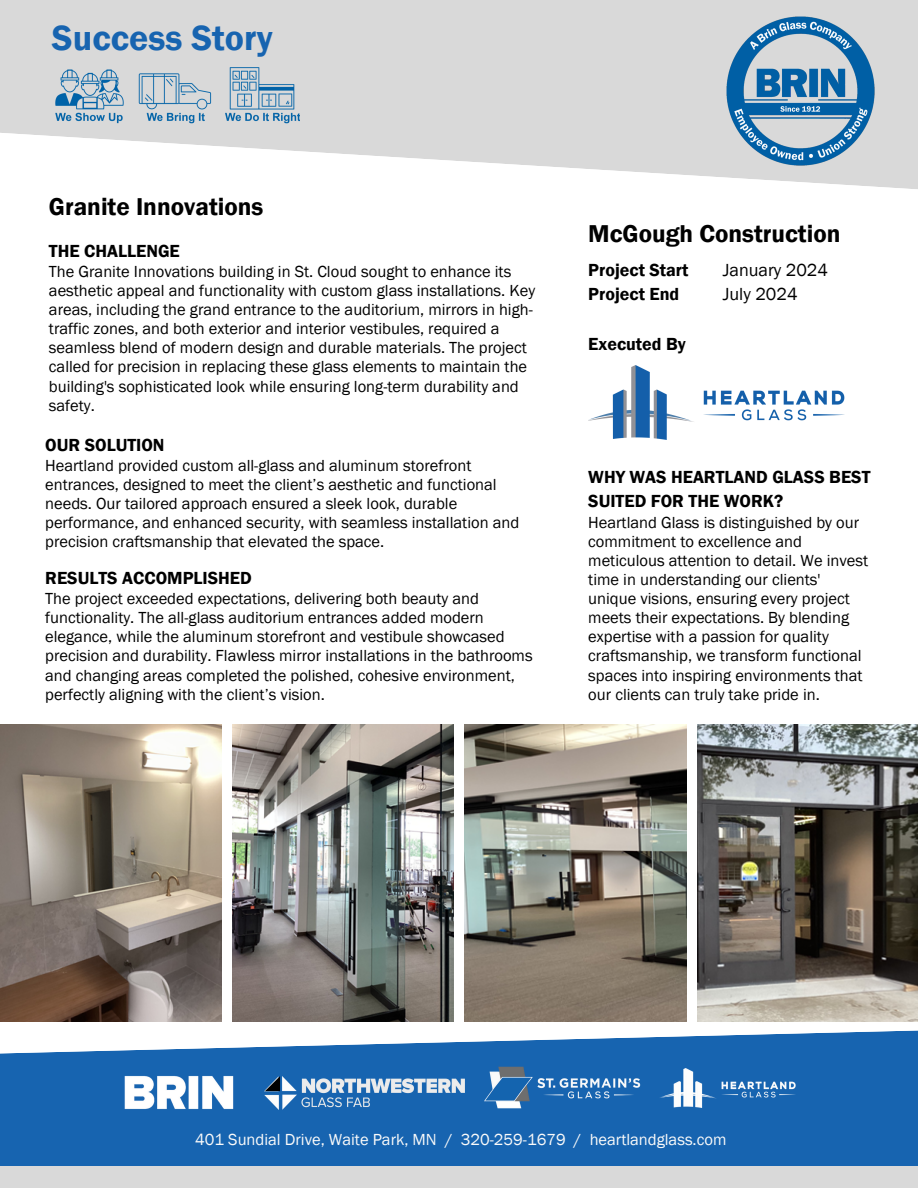
<style>
.page{position:relative;width:918px;height:1188px;background:#fff}
.page>*{position:absolute;margin:0;border:0;box-sizing:border-box;transform-origin:0 0}
.t1{font:600 36px "Franklin Gothic";color:#1764b0}
.t2{font:600 25.05px "Franklin Gothic";color:#000}
.t3{font:600 18px/24.8px "Franklin Gothic";color:#000}
.t4{font:18px "Franklin Gothic";color:#000}
.t5{font:16.5px/19.2px "Franklin Gothic";color:#000}
.t6{font:16.5px "Franklin Gothic";color:#fafafa}
</style>
<div class="page">
<img style="left:0;top:724px;width:222px;height:297px">
<img style="left:233px;top:724px;width:220px;height:297px">
<img style="left:465px;top:724px;width:221px;height:297px">
<img style="left:698px;top:724px;width:220px;height:297px">
<svg style="left:0;top:1030px;width:918px;height:136px;background:#3175b9"></svg>
<svg style="left:0;top:0;width:918px;height:189px;fill:#d9d9d9"></svg>
<img style="left:726px;top:17px;width:150px;height:150px">
<img style="left:52px;top:64px;width:74px;height:59px">
<img style="left:139px;top:64px;width:74px;height:59px">
<img style="left:225px;top:64px;width:75px;height:59px">
<img style="left:588px;top:366px;width:257px;height:74px">
<div style="left:0;top:1166px;width:918px;height:22px;background:#d9d9d9"></div>
<img style="left:265px;top:1077px;width:200px;height:32px">
<img style="left:264px;top:1075px;width:17px;height:18px">
<img style="left:123px;top:1066px;width:120px;height:52px">
<img style="left:659px;top:1068px;width:137px;height:40px">
<img style="left:477px;top:1003px;width:170px;height:163px">
<p class="t1" style="left:52px;top:18px;width:222px">Success Story</p>
<p class="t2" style="left:49px;top:192px;width:216px">Granite Innovations</p>
<h2 class="t3" style="left:49px;top:238px;width:132px">THE CHALLENGE</h2>
<p class="t5" style="left:49px;top:261px;width:488px">The Granite Innovations building in St. Cloud sought to enhance its aesthetic appeal and functionality with custom glass installations. Key areas, including the grand entrance to the auditorium, mirrors in high&shy;traffic zones, and both exterior and interior vestibules, required a seamless blend of modern design and durable materials. The project called for precision in replacing these glass elements to maintain the building's sophisticated look while ensuring long-term durability and safety.</p>
<p class="t3" style="left:45px;top:432px;width:121px">OUR SOLUTION</p>
<p class="t5" style="left:45px;top:456px;width:476px">Heartland provided custom all-glass and aluminum storefront entrances, designed to meet the client’s aesthetic and functional needs. Our tailored approach ensured a sleek look, durable performance, and enhanced security, with seamless installation and precision craftsmanship that elevated the space.</p>
<p class="t3" style="left:45px;top:565px;width:208px">RESULTS ACCOMPLISHED</p>
<p class="t5" style="left:45px;top:589px;width:489px">The project exceeded expectations, delivering both beauty and functionality. The all-glass auditorium entrances added modern elegance, while the aluminum storefront and vestibule showcased precision and durability. Flawless mirror installations in the bathrooms and changing areas completed the polished, cohesive environment, perfectly aligning with the client’s vision.</p>
<p class="t2" style="left:588px;top:219px;width:254px">McGough Construction</p>
<p class="t3" style="left:588px;top:257px;width:102px">Project Start</p>
<p class="t3" style="left:588px;top:282px;width:92px">Project End</p>
<p class="t3" style="left:588px;top:331px;width:99px">Executed By</p>
<p class="t4" style="left:723px;top:259px;width:107px">January 2024</p>
<p class="t4" style="left:723px;top:284px;width:76px">July 2024</p>
<p class="t3" style="left:588px;top:464px;width:284px">WHY WAS HEARTLAND GLASS BEST<br>SUITED FOR THE WORK?</p>
<p class="t5" style="left:588px;top:512px;width:281px">Heartland Glass is distinguished by our commitment to excellence and meticulous attention to detail. We invest time in understanding our clients' unique visions, ensuring every project meets their expectations. By blending expertise with a passion for quality craftsmanship, we transform functional spaces into inspiring environments that our clients can truly take pride in.</p>
<p class="t6" style="left:195px;top:1130px;width:533px">401 Sundial Drive, Waite Park, MN / 320-259-1679 / heartlandglass.com</p>
</div>
